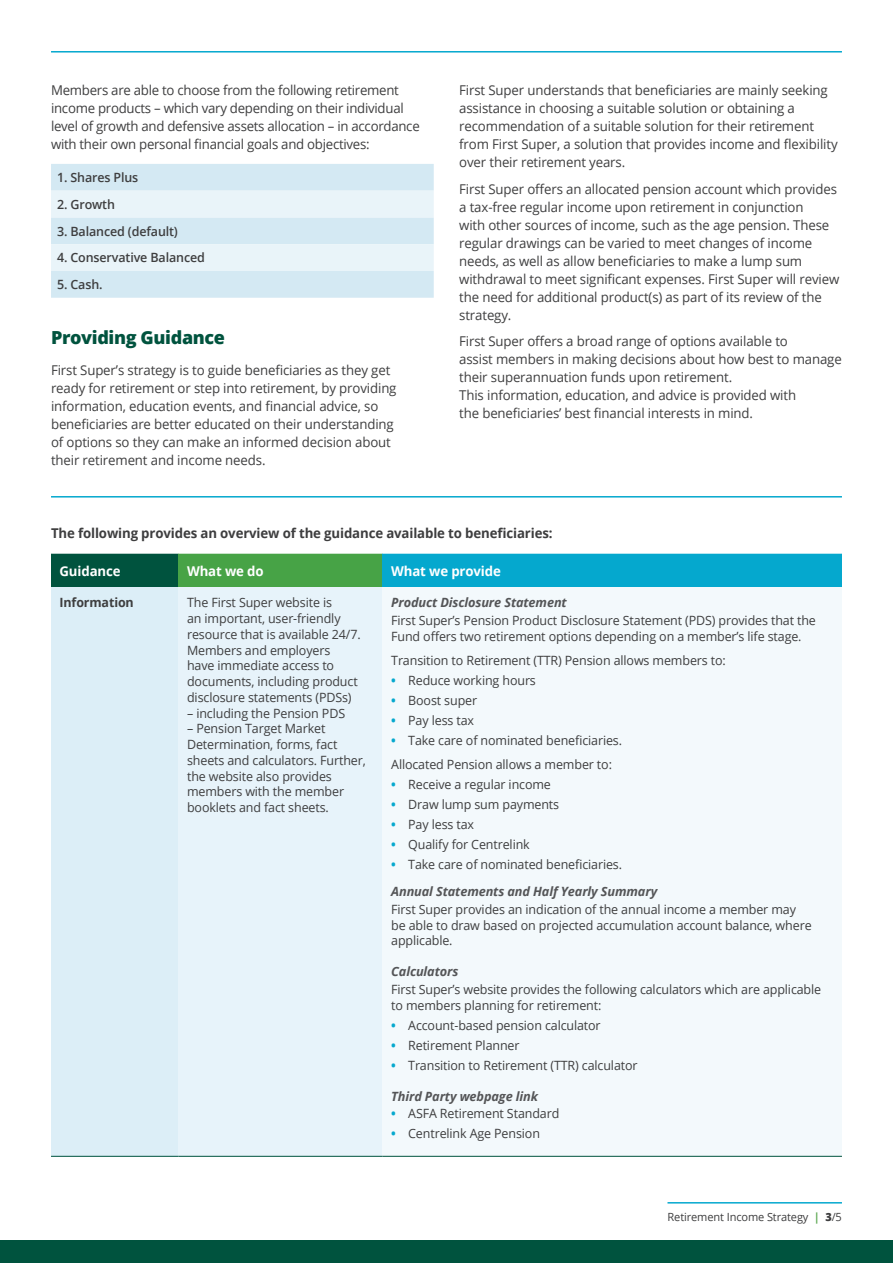
<style>
.page{position:relative;width:893px;height:1263px;background:#fff}
.page>*{position:absolute;margin:0;border:0;box-sizing:border-box;transform-origin:0 0}
._2022_A4__Heading_L1{font:800 18px "Open Sans";letter-spacing:-.02em;color:#00533e}
._2022_DL__Body_Copy_9pt_12pt{font:13.5px/18px "Open Sans";letter-spacing:-.01em;color:#3e3e3f}
._2022_DL__Body_Copy_9pt_12pt-2{font:700 13.5px "Open Sans";letter-spacing:-.01em;color:#3e3e3f}
._2022_DL__Table_heading_9pt_White{font:700 13.5px "Open Sans";letter-spacing:-.01em;color:#fff}
._2022_DL__Table_text_8_5pt{font:12.75px/15.8px "Open Sans";letter-spacing:-.01em;color:#3e3e3f}
._2022_DL__Heading_L4{font:italic 700 12.75px "Open Sans";letter-spacing:-.01em;color:#545557}
._2022_DL__Table_text_8_5pt-2{font:600 12.75px "Open Sans";letter-spacing:-.01em;color:#3e3e3f}
._2022_DL__Table_text_8_5pt-3{font:700 12.75px "Open Sans";letter-spacing:-.01em;color:#3e3e3f}
.t1{font:11.25px "Open Sans";letter-spacing:-.01em;color:#3e3e3f}
.s1{font-weight:700;color:#05a8ce}
.s2{font-weight:700;color:#5da953}
.s3{font-weight:800}
</style>
<div class="page">
<hr style="left:51px;top:51px;width:791px;height:2px;background:#05a8ce">
<div style="left:51px;top:164px;width:383px;height:134px;background:#d4e9f3"></div>
<svg style="left:51px;top:191px;width:383px;height:80px;background:#e2f0f7"></svg>
<div style="left:51px;top:553px;width:128px;height:34px;background:#00533e"></div>
<div style="left:179px;top:553px;width:204px;height:34px;background:#47a346"></div>
<div style="left:383px;top:553px;width:459px;height:34px;background:#05a8ce"></div>
<div style="left:51px;top:587px;width:128px;height:569px;background:#dceef7"></div>
<div style="left:179px;top:587px;width:204px;height:569px;background:#e7f3fa"></div>
<div style="left:383px;top:587px;width:459px;height:569px;background:#f3f9fc"></div>
<hr style="left:51px;top:553px;width:128px;height:1px;background:#fff">
<hr style="left:179px;top:553px;width:204px;height:1px;background:#fff">
<hr style="left:383px;top:553px;width:459px;height:1px;background:#fff">
<hr style="left:51px;top:1156px;width:128px;height:1px;background:#00533e">
<hr style="left:179px;top:1156px;width:204px;height:1px;background:#00533e">
<hr style="left:383px;top:1156px;width:459px;height:1px;background:#00533e">
<hr style="left:51px;top:496px;width:791px;height:1px;background:#05a8ce">
<div style="left:0;top:1241px;width:893px;height:22px;background:#00533e"></div>
<hr style="left:667px;top:1202px;width:175px;height:1px;background:#05a8ce">
<p class="_2022_DL__Body_Copy_9pt_12pt" style="left:51px;top:81px;width:370px">Members are able to choose from the following retirement income products – which vary depending on their individual level of growth and defensive assets allocation – in accordance with their own personal financial goals and objectives:</p>
<p class="_2022_DL__Table_text_8_5pt-2" style="left:57px;top:169px;width:83px">1. Shares Plus</p>
<p class="_2022_DL__Table_text_8_5pt-2" style="left:57px;top:196px;width:59px">2. Growth</p>
<p class="_2022_DL__Table_text_8_5pt-2" style="left:57px;top:222px;width:122px">3. Balanced (default)</p>
<p class="_2022_DL__Table_text_8_5pt-2" style="left:57px;top:249px;width:149px">4. Conservative Balanced</p>
<p class="_2022_DL__Table_text_8_5pt-2" style="left:57px;top:276px;width:47px">5. Cash.</p>
<p class="_2022_A4__Heading_L1" style="left:51px;top:324px;width:175px">Providing Guidance</p>
<p class="_2022_DL__Body_Copy_9pt_12pt" style="left:51px;top:360px;width:347px">First Super’s strategy is to guide beneficiaries as they get ready for retirement or step into retirement, by providing information, education events, and financial advice, so beneficiaries are better educated on their understanding of options so they can make an informed decision about their retirement and income needs.</p>
<p class="_2022_DL__Body_Copy_9pt_12pt" style="left:459px;top:81px;width:380px">First Super understands that beneficiaries are mainly seeking assistance in choosing a suitable solution or obtaining a recommendation of a suitable solution for their retirement from First Super, a solution that provides income and flexibility over their retirement years.</p>
<p class="_2022_DL__Body_Copy_9pt_12pt" style="left:459px;top:180px;width:382px">First Super offers an allocated pension account which provides a tax-free regular income upon retirement in conjunction<br>with other sources of income, such as the age pension. These regular drawings can be varied to meet changes of income needs, as well as allow beneficiaries to make a lump sum withdrawal to meet significant expenses. First Super will review the need for additional product(s) as part of its review of the strategy.</p>
<p class="_2022_DL__Body_Copy_9pt_12pt" style="left:459px;top:332px;width:384px">First Super offers a broad range of options available to<br>assist members in making decisions about how best to manage their superannuation funds upon retirement.<br>This information, education, and advice is provided with<br>the beneficiaries’ best financial interests in mind.</p>
<p class="_2022_DL__Body_Copy_9pt_12pt-2" style="left:51px;top:523px;width:503px">The following provides an overview of the guidance available to beneficiaries:</p>
<p class="_2022_DL__Table_heading_9pt_White" style="left:60px;top:562px;width:63px">Guidance</p>
<p class="_2022_DL__Table_heading_9pt_White" style="left:187px;top:562px;width:78px">What we do</p>
<p class="_2022_DL__Table_heading_9pt_White" style="left:391px;top:562px;width:111px">What we provide</p>
<p class="_2022_DL__Table_text_8_5pt-3" style="left:60px;top:594px;width:76px">Information</p>
<p class="_2022_DL__Table_text_8_5pt" style="left:187px;top:594px;width:175px">The First Super website is<br>an important, user-friendly resource that is available 24/7.<br>Members and employers have immediate access to documents, including product disclosure statements (PDSs)</p>
<p class="_2022_DL__Table_text_8_5pt" style="left:187px;top:705px;width:160px">– including the Pension PDS</p>
<p class="_2022_DL__Table_text_8_5pt" style="left:187px;top:720px;width:180px">– Pension Target Market<br>Determination, forms, fact sheets and calculators. Further, the website also provides members with the member booklets and fact sheets.</p>
<p class="_2022_DL__Heading_L4" style="left:391px;top:594px;width:177px">Product Disclosure Statement</p>
<p class="_2022_DL__Table_text_8_5pt" style="left:391px;top:612px;width:426px">First Super’s Pension Product Disclosure Statement (PDS) provides that the<br>Fund offers two retirement options depending on a member’s life stage.</p>
<p class="_2022_DL__Table_text_8_5pt" style="left:391px;top:652px;width:336px">Transition to Retirement (TTR) Pension allows members to:</p>
<p class="_2022_DL__Table_text_8_5pt" style="left:391px;top:672px;width:146px"><span class="s1">•</span> Reduce working hours</p>
<p class="_2022_DL__Table_text_8_5pt" style="left:391px;top:692px;width:87px"><span class="s1">•</span> Boost super</p>
<p class="_2022_DL__Table_text_8_5pt" style="left:391px;top:712px;width:84px"><span class="s1">•</span> Pay less tax</p>
<p class="_2022_DL__Table_text_8_5pt" style="left:391px;top:732px;width:232px"><span class="s1">•</span> Take care of nominated beneficiaries.</p>
<p class="_2022_DL__Table_text_8_5pt" style="left:391px;top:757px;width:222px">Allocated Pension allows a member to:</p>
<p class="_2022_DL__Table_text_8_5pt" style="left:391px;top:777px;width:161px"><span class="s1">•</span> Receive a regular income</p>
<p class="_2022_DL__Table_text_8_5pt" style="left:391px;top:797px;width:169px"><span class="s1">•</span> Draw lump sum payments</p>
<p class="_2022_DL__Table_text_8_5pt" style="left:391px;top:817px;width:84px"><span class="s1">•</span> Pay less tax</p>
<p class="_2022_DL__Table_text_8_5pt" style="left:391px;top:837px;width:140px"><span class="s1">•</span> Qualify for Centrelink</p>
<p class="_2022_DL__Table_text_8_5pt" style="left:391px;top:857px;width:232px"><span class="s1">•</span> Take care of nominated beneficiaries.</p>
<p class="_2022_DL__Heading_L4" style="left:391px;top:882px;width:268px">Annual Statements and Half Yearly Summary</p>
<p class="_2022_DL__Table_text_8_5pt" style="left:391px;top:901px;width:422px">First Super provides an indication of the annual income a member may be able to draw based on projected accumulation account balance, where applicable.</p>
<p class="_2022_DL__Heading_L4" style="left:391px;top:962px;width:69px">Calculators</p>
<p class="_2022_DL__Table_text_8_5pt" style="left:391px;top:981px;width:431px">First Super’s website provides the following calculators which are applicable to members planning for retirement:</p>
<p class="_2022_DL__Table_text_8_5pt" style="left:391px;top:1017px;width:211px"><span class="s1">•</span> Account-based pension calculator</p>
<p class="_2022_DL__Table_text_8_5pt" style="left:391px;top:1037px;width:130px"><span class="s1">•</span> Retirement Planner</p>
<p class="_2022_DL__Table_text_8_5pt" style="left:391px;top:1057px;width:248px"><span class="s1">•</span> Transition to Retirement (TTR) calculator</p>
<p class="_2022_DL__Heading_L4" style="left:391px;top:1087px;width:148px">Third Party webpage link</p>
<p class="_2022_DL__Table_text_8_5pt" style="left:391px;top:1105px;width:170px"><span class="s1">•</span> ASFA Retirement Standard</p>
<p class="_2022_DL__Table_text_8_5pt" style="left:391px;top:1125px;width:150px"><span class="s1">•</span> Centrelink Age Pension</p>
<p class="t1" style="left:668px;top:1209px;width:176px">Retirement Income Strategy <span class="s2">|</span> <span class="s3">3</span>/5</p>
</div>
